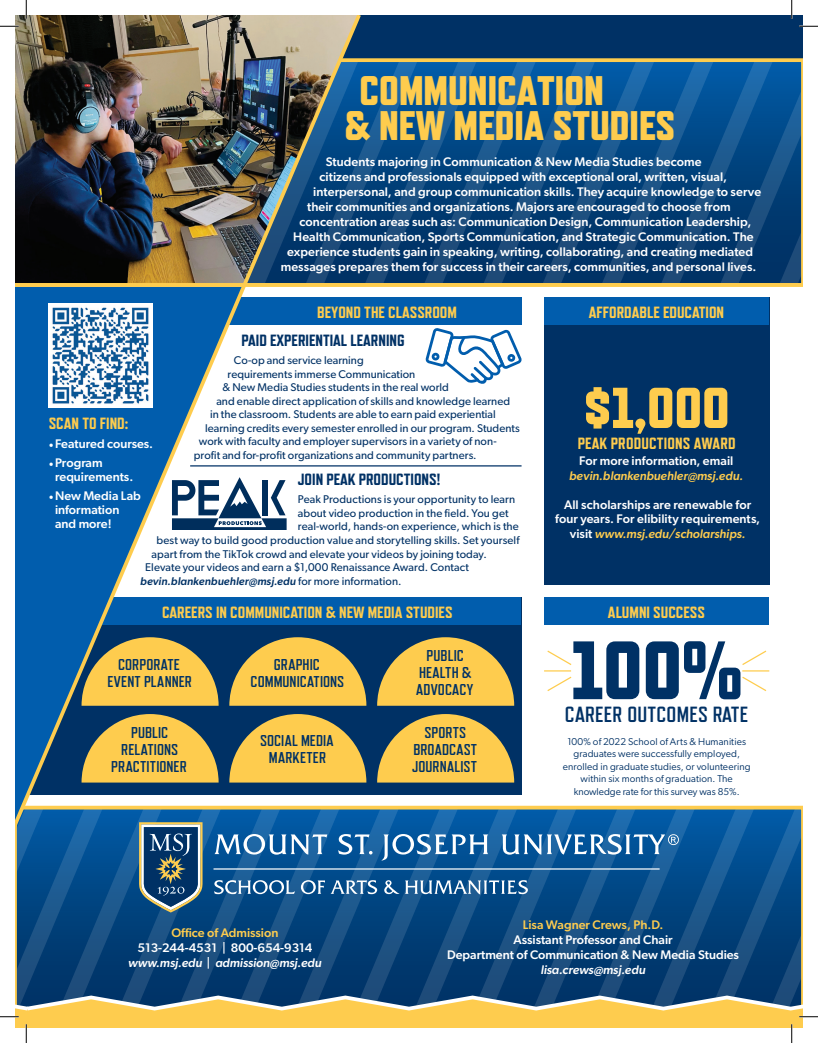
<style>
.page{position:relative;width:818px;height:1043px;background:#fff}
.page>*{position:absolute;margin:0;border:0;box-sizing:border-box;transform-origin:0 0}
.t1{font:800 82.5px "Refrigerator Deluxe";color:#003165}
.t2{font:800 57.5px "Refrigerator Deluxe";color:#fecc4e}
.t3{font:800 41.25px/35.2px "Refrigerator Deluxe";color:#fecc4e}
.t4{font:700 21.88px "Refrigerator Deluxe";letter-spacing:.01em;color:#003165}
.t5{font:800 16.25px "Refrigerator Deluxe";color:#fecc4e}
.t6{font:800 16.25px "Refrigerator Deluxe";color:#003165}
.t7{font:700 15.62px/17px "Refrigerator Deluxe";letter-spacing:.005em;color:#003165;text-align:center}
.t8{font:500 12.5px/13.8px "Gibson";letter-spacing:.005em;color:#fff;text-align:center}
.t9{font:italic 500 12.5px/15px "Gibson";color:#fecc4e;text-align:center}
.t10{font:italic 500 12.5px/15px "Gibson";color:#fff;text-align:center}
.t11{font:11.25px "Gibson";letter-spacing:.005em;color:#003165}
.t12{font:italic 500 11.25px "Gibson";letter-spacing:.01em;color:#003165}
.t13{font:10px/12.5px "Gibson";letter-spacing:.01em;color:#003165;text-align:center}
.s1{font-family:"Minion Pro"}
.s2{font-weight:400;font-style:normal}
.s3{font-style:normal;color:#fff}
.s4{font-style:normal;color:#fecc4e}
.s5{font-style:normal}
.s6{color:#fecc4e}
.s7{font-style:italic}
</style>
<div class="page">
<div style="left:15px;top:597px;width:506px;height:197px;background:#003165"></div>
<div style="left:93px;top:597px;width:428px;height:27px;background:#015dad"></div>
<svg style="left:377px;top:637px;width:137px;height:68px"></svg>
<svg style="left:377px;top:714px;width:137px;height:68px"></svg>
<div style="left:223px;top:297px;width:298px;height:28px;background:#015dad"></div>
<div style="left:15px;top:15px;width:787px;height:270px;background:#003165"></div>
<svg style="left:364px;top:58px;width:438px;height:225px"></svg>
<hr style="left:15px;top:283px;width:787px;height:4px;background:#fecc4e">
<div style="left:544px;top:597px;width:224px;height:27px;background:#015dad"></div>
<img style="left:15px;top:15px;width:349px;height:792px">
<hr style="left:190px;top:465px;width:331px;height:1px;background:#003165">
<svg style="left:425px;top:328px;width:96px;height:56px"></svg>
<svg style="left:544px;top:650px;width:28px;height:41px"></svg>
<svg style="left:742px;top:650px;width:27px;height:41px"></svg>
<div style="left:544px;top:297px;width:225px;height:287px;background:#003165"></div>
<div style="left:544px;top:297px;width:224px;height:27px;background:#015dad"></div>
<svg style="left:0;top:25px;width:19px;height:2px"></svg>
<svg style="left:799px;top:25px;width:19px;height:2px"></svg>
<svg style="left:25px;top:0;width:2px;height:19px"></svg>
<svg style="left:790px;top:0;width:2px;height:19px"></svg>
<svg style="left:0;top:807px;width:818px;height:235px;background:#477290"></svg>
<p class="t3" style="left:344px;top:72px;width:332px;text-indent:15px">COMMUNICATION<br>&amp; NEW MEDIA STUDIES</p>
<p class="t8" style="left:326px;top:155px;width:377px">Students majoring in Communication &amp; New Media Studies become</p>
<p class="t8" style="left:319px;top:170px;width:409px">citizens and professionals equipped with exceptional oral, written, visual,</p>
<p class="t8" style="left:313px;top:185px;width:449px">interpersonal, and group communication skills. They acquire knowledge to serve</p>
<p class="t8" style="left:307px;top:200px;width:425px">their communities and organizations. Majors are encouraged to choose from</p>
<p class="t8" style="left:299px;top:215px;width:453px">concentration areas such as: Communication Design, Communication Leadership,</p>
<p class="t8" style="left:293px;top:230px;width:462px">Health Communication, Sports Communication, and Strategic Communication. The</p>
<p class="t8" style="left:287px;top:245px;width:467px">experience students gain in speaking, writing, collaborating, and creating mediated</p>
<p class="t8" style="left:281px;top:260px;width:477px">messages prepares them for success in their careers, communities, and personal lives.</p>
<p class="t5" style="left:317px;top:303px;width:141px">BEYOND THE CLASSROOM</p>
<p class="t6" style="left:241px;top:331px;width:165px">PAID EXPERIENTIAL LEARNING</p>
<p class="t11" style="left:234px;top:353px;width:131px">Co-op and service learning</p>
<p class="t11" style="left:227px;top:367px;width:189px">requirements immerse Communication</p>
<p class="t11" style="left:222px;top:380px;width:228px">&amp; New Media Studies students in the real world</p>
<p class="t11" style="left:216px;top:394px;width:295px">and enable direct application of skills and knowledge learned</p>
<p class="t11" style="left:210px;top:407px;width:287px">in the classroom. Students are able to earn paid experiential</p>
<p class="t11" style="left:205px;top:421px;width:316px">learning credits every semester enrolled in our program. Students</p>
<p class="t11" style="left:199px;top:434px;width:299px">work with faculty and employer supervisors in a variety of non-</p>
<p class="t11" style="left:194px;top:448px;width:284px">profit and for-profit organizations and community partners.</p>
<p class="t5" style="left:49px;top:413px;width:81px">SCAN TO FIND:</p>
<p class="t8" style="left:49px;top:436px;width:106px"><span class="s1">•</span>Featured courses.</p>
<p class="t8" style="left:55px;top:456px;width:80px;text-align:left;text-indent:-6px"><span class="s1">•</span>Program requirements.</p>
<p class="t8" style="left:55px;top:489px;width:87px;text-align:left;text-indent:-6px"><span class="s1">•</span>New Media Lab information and more!</p>
<p class="t6" style="left:298px;top:470px;width:144px">JOIN PEAK PRODUCTIONS!</p>
<p class="t11" style="left:298px;top:493px;width:219px">Peak Productions is your opportunity to learn</p>
<p class="t11" style="left:298px;top:506px;width:212px">about video production in the field. You get</p>
<p class="t11" style="left:298px;top:520px;width:222px">real-world, hands-on experience, which is the</p>
<p class="t11" style="left:156px;top:533px;width:364px">best way to build good production value and storytelling skills. Set yourself</p>
<p class="t11" style="left:151px;top:547px;width:337px">apart from the TikTok crowd and elevate your videos by joining today.</p>
<p class="t11" style="left:145px;top:560px;width:325px">Elevate your videos and earn a $1,000 Renaissance Award. Contact</p>
<p class="t12" style="left:140px;top:574px;width:262px">bevin.blankenbuehler@msj.edu <span class="s2">for more information.</span></p>
<p class="t5" style="left:162px;top:602px;width:292px">CAREERS IN COMMUNICATION &amp; NEW MEDIA STUDIES</p>
<p class="t7" style="left:107px;top:655px;width:86px">CORPORATE<br>EVENT PLANNER</p>
<p class="t7" style="left:111px;top:724px;width:77px">PUBLIC<br>RELATIONS<br>PRACTITIONER</p>
<p class="t7" style="left:250px;top:655px;width:95px">GRAPHIC<br>COMMUNICATIONS</p>
<p class="t7" style="left:260px;top:732px;width:75px">SOCIAL MEDIA<br>MARKETER</p>
<p class="t7" style="left:416px;top:647px;width:59px">PUBLIC<br>HEALTH &amp;<br>ADVOCACY</p>
<p class="t7" style="left:412px;top:724px;width:66px">SPORTS<br>BROADCAST<br>JOURNALIST</p>
<p class="t5" style="left:588px;top:302px;width:137px">AFFORDABLE EDUCATION</p>
<p class="t2" style="left:583px;top:374px;width:147px">$1,000</p>
<p class="t5" style="left:577px;top:434px;width:159px">PEAK PRODUCTIONS AWARD</p>
<p class="t9" style="left:569px;top:453px;width:175px"><span class="s3">For more information, email </span>bevin.blankenbuehler@msj.edu.</p>
<p class="t8" style="left:555px;top:497px;width:206px">All scholarships are renewable for four years. For elibility requirements,</p>
<p class="t9" style="left:569px;top:525px;width:177px"><span class="s3">visit</span> www.msj.edu/scholarships.</p>
<p class="t5" style="left:608px;top:602px;width:98px">ALUMNI SUCCESS</p>
<p class="t1" style="left:571px;top:621px;width:173px">100%</p>
<p class="t13" style="left:562px;top:734px;width:189px">100% of 2022 School of Arts &amp; Humanities graduates were successfully employed, enrolled in graduate studies, or volunteering within six months of graduation. The knowledge rate for this survey was 85%.</p>
<p class="t4" style="left:565px;top:702px;width:185px">CAREER OUTCOMES RATE</p>
<p class="t10" style="left:128px;top:924px;width:195px"><span class="s4">Office of Admission<br></span><span class="s5">513-244-4531 | 800-654-9314 </span>www.msj.edu | admission@msj.edu</p>
<p class="t8" style="left:447px;top:917px;width:293px;line-height:15px"><span class="s6">Lisa Wagner Crews, Ph.D.<br></span>Assistant Professor and Chair<br>Department of Communication &amp; New Media Studies <span class="s7">lisa.crews@msj.edu</span></p>
</div>
